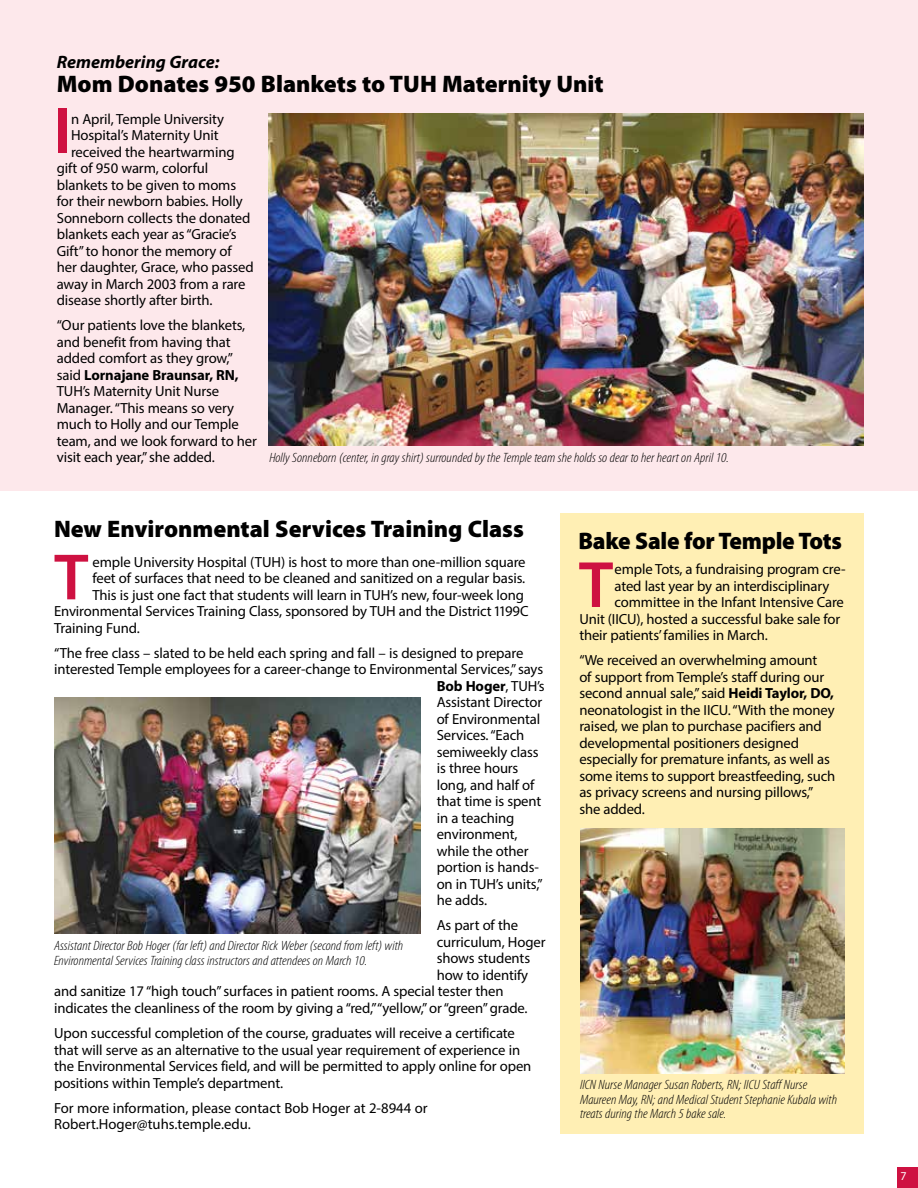
<style>
.page{position:relative;width:918px;height:1188px;background:#fff}
.page>*{position:absolute;margin:0;border:0;box-sizing:border-box;transform-origin:0 0}
.t1{font:600 66px "Myriad Pro";color:#ce1141}
.t2{font:900 24px "Myriad Pro";color:#000}
.t3{font:italic 700 18px "Myriad Pro";color:#000}
.t4{font:14.7px/16.5px "Myriad Pro";letter-spacing:-.01em;color:#000}
.t5{font:700 14.7px "Myriad Pro";letter-spacing:-.01em;color:#000}
.t6{font:italic 300 condensed 13.5px/14.2px "Myriad Pro";color:#000;scale:1.1 1}
.t7{font:12px "Myriad Pro";color:#fff}
.s1{font-weight:700}
.s2{font-weight:400}
</style>
<div class="page">
<div style="left:561px;top:513px;width:303px;height:621px;background:#ffefb4"></div>
<div style="left:0;top:0;width:918px;height:490px;background:#fde8eb"></div>
<div style="left:898px;top:1168px;width:20px;height:20px;background:#ce1141"></div>
<img style="left:269px;top:113px;width:595px;height:333px">
<img style="left:580px;top:828px;width:265px;height:245px">
<img style="left:54px;top:697px;width:366px;height:236px">
<p class="t3" style="left:57px;top:50px;width:164px">Remembering Grace:</p>
<h2 class="t2" style="left:57px;top:70px;width:548px">Mom Donates 950 Blankets to TUH Maternity Unit</h2>
<h1 class="t1" style="left:54px;top:89px;width:19px">I</h1>
<p class="t4" style="left:71px;top:110px;width:154px">n April, Temple University</p>
<p class="t4" style="left:71px;top:127px;width:149px">Hospital’s Maternity Unit</p>
<p class="t4" style="left:71px;top:143px;width:165px">received the heartwarming</p>
<p class="t4" style="left:57px;top:160px;width:153px">gift of 950 warm, colorful</p>
<p class="t4" style="left:57px;top:176px;width:181px">blankets to be given to moms</p>
<p class="t4" style="left:57px;top:193px;width:187px">for their newborn babies. Holly</p>
<p class="t4" style="left:57px;top:209px;width:195px">Sonneborn collects the donated</p>
<p class="t4" style="left:57px;top:226px;width:181px">blankets each year as “Gracie’s</p>
<p class="t4" style="left:57px;top:242px;width:176px">Gift” to honor the memory of</p>
<p class="t4" style="left:57px;top:259px;width:198px">her daughter, Grace, who passed</p>
<p class="t4" style="left:57px;top:275px;width:190px">away in March 2003 from a rare</p>
<p class="t4" style="left:57px;top:292px;width:157px">disease shortly after birth.</p>
<p class="t4" style="left:57px;top:317px;width:202px">“Our patients love the blankets, and benefit from having that added comfort as they grow,” said <span class="s1">Lornajane Braunsar, RN,<br></span>TUH’s Maternity Unit Nurse<br>Manager. “This means so very much to Holly and our Temple team, and we look forward to her visit each year,” she added.</p>
<p class="t6" style="left:269px;top:451px;width:419px">Holly Sonneborn (center, in gray shirt) surrounded by the Temple team she holds so dear to her heart on April 10.</p>
<h2 class="t2" style="left:54px;top:516px;width:471px">New Environmental Services Training Class</h2>
<h1 class="t1" style="left:54px;top:535px;width:36px">T</h1>
<p class="t4" style="left:93px;top:553px;width:435px">emple University Hospital (TUH) is host to more than one-million square</p>
<p class="t4" style="left:93px;top:570px;width:434px">feet of surfaces that need to be cleaned and sanitized on a regular basis.</p>
<p class="t4" style="left:93px;top:586px;width:433px">This is just one fact that students will learn in TUH’s new, four-week long</p>
<p class="t4" style="left:54px;top:603px;width:476px">Environmental Services Training Class, sponsored by TUH and the District 1199C</p>
<p class="t4" style="left:54px;top:619px;width:87px">Training Fund.</p>
<p class="t4" style="left:54px;top:645px;width:471px">“The free class – slated to be held each spring and fall – is designed to prepare</p>
<p class="t4" style="left:54px;top:661px;width:491px">interested Temple employees for a career-change to Environmental Services,” says</p>
<p class="t5" style="left:437px;top:676px;width:110px">Bob Hoger<span class="s2">, TUH’s</span></p>
<p class="t4" style="left:437px;top:694px;width:107px">Assistant Director</p>
<p class="t4" style="left:437px;top:710px;width:105px">of Environmental</p>
<p class="t4" style="left:437px;top:727px;width:89px">Services. “Each</p>
<p class="t4" style="left:437px;top:743px;width:104px">semiweekly class</p>
<p class="t4" style="left:437px;top:760px;width:83px">is three hours</p>
<p class="t4" style="left:437px;top:776px;width:99px">long, and half of</p>
<p class="t4" style="left:437px;top:793px;width:106px">that time is spent</p>
<p class="t4" style="left:437px;top:809px;width:79px">in a teaching</p>
<p class="t4" style="left:437px;top:826px;width:82px">environment,</p>
<p class="t4" style="left:437px;top:842px;width:93px">while the other</p>
<p class="t4" style="left:437px;top:859px;width:104px">portion is hands-</p>
<p class="t4" style="left:437px;top:875px;width:108px">on in TUH’s units,”</p>
<p class="t4" style="left:437px;top:892px;width:52px">he adds.</p>
<p class="t4" style="left:437px;top:917px;width:83px">As part of the</p>
<p class="t4" style="left:437px;top:934px;width:110px">curriculum, Hoger</p>
<p class="t4" style="left:437px;top:950px;width:95px">shows students</p>
<p class="t4" style="left:437px;top:967px;width:93px">how to identify</p>
<p class="t4" style="left:54px;top:983px;width:451px">and sanitize 17 “high touch” surfaces in patient rooms. A special tester then</p>
<p class="t4" style="left:54px;top:1000px;width:475px">indicates the cleanliness of the room by giving a “red,” “yellow,” or “green” grade.</p>
<p class="t4" style="left:54px;top:1025px;width:479px">Upon successful completion of the course, graduates will receive a certificate that will serve as an alternative to the usual year requirement of experience in the Environmental Services field, and will be permitted to apply online for open positions within Temple’s department.</p>
<p class="t4" style="left:54px;top:1099px;width:375px">For more information, please contact Bob Hoger at 2-8944 or<br>Robert.Hoger@tuhs.temple.edu.</p>
<p class="t6" style="left:54px;top:939px;width:319px">Assistant Director Bob Hoger (far left) and Director Rick Weber (second from left) with<br>Environmental Services Training class instructors and attendees on March 10.</p>
<h2 class="t2" style="left:579px;top:528px;width:265px">Bake Sale for Temple Tots</h2>
<p class="t4" style="left:615px;top:561px;width:232px">emple Tots, a fundraising program cre-</p>
<p class="t4" style="left:615px;top:577px;width:216px">ated last year by an interdisciplinary</p>
<p class="t4" style="left:615px;top:594px;width:231px">committee in the Infant Intensive Care</p>
<p class="t4" style="left:579px;top:610px;width:262px">Unit (IICU), hosted a successful bake sale for</p>
<p class="t4" style="left:579px;top:627px;width:190px">their patients’ families in March.</p>
<p class="t4" style="left:579px;top:652px;width:258px">“We received an overwhelming amount<br>of support from Temple’s staff during our second annual sale,” said <span class="s1">Heidi Taylor, DO, </span>neonatologist in the IICU. “With the money raised, we plan to purchase pacifiers and developmental positioners designed especially for premature infants, as well as some items to support breastfeeding, such as privacy screens and nursing pillows,” she added.</p>
<h1 class="t1" style="left:579px;top:543px;width:36px">T</h1>
<p class="t6" style="left:580px;top:1078px;width:235px">IICN Nurse Manager Susan Roberts, RN; IICU Staff Nurse<br>Maureen May, RN; and Medical Student Stephanie Kubala with treats during the March 5 bake sale.</p>
<p class="t7" style="left:901px;top:1168px;width:8px">7</p>
</div>
